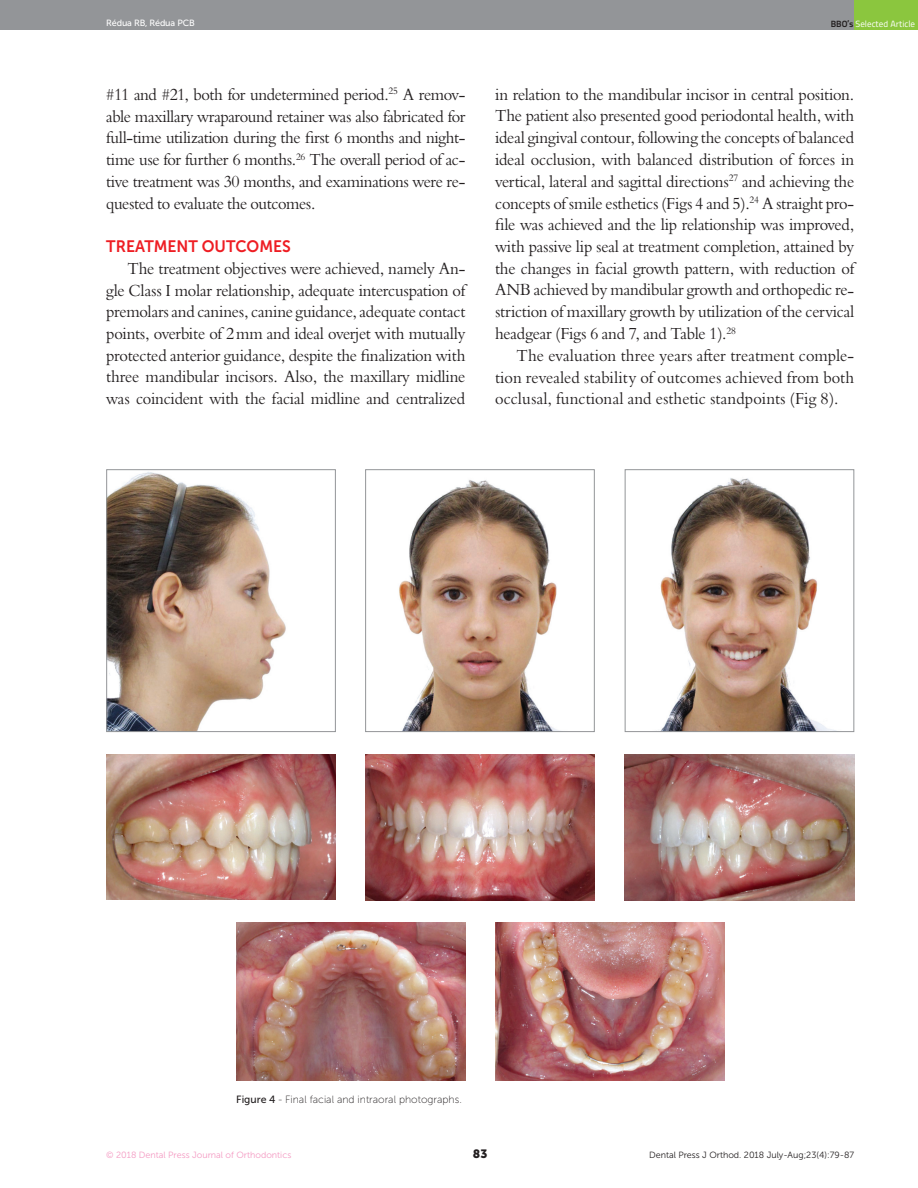
<style>
.page{position:relative;width:918px;height:1188px;background:#fff}
.page>*{position:absolute;margin:0;border:0;box-sizing:border-box;transform-origin:0 0}
.t1{font:16.5px/21.8px "Bergamo Std";letter-spacing:-.01em;color:#231f20;text-align:justify;scale:.95 1}
.t2{font:16.5px "Museo Sans 700";color:#ee1d23;scale:.95 1}
.t3{font:12px "Museo Sans 900";color:#231f20}
.t4{font:10.5px "Museo Sans 100";color:#231f20}
.t5{font:9px "Museo Sans 300";color:#231f20}
.t6{font:9px "Museo Sans 300";color:#f499c2}
.t7{font:9px "Titillium Text 22 L";color:#fff}
.t8{font:9px "Museo Sans 500";letter-spacing:-.015em;color:#fff}
.s1{font-weight:700;color:#231f20}
.s2{font-family:"Museo Sans 500"}
</style>
<div class="page">
<div style="left:0;top:0;width:918px;height:30px;background:#939598"></div>
<div style="left:854px;top:0;width:64px;height:30px;background:#8bc63e"></div>
<img style="left:108px;top:472px;width:178px;height:258px">
<div style="left:106px;top:469px;width:230px;height:263px;border:1px solid #939598"></div>
<img style="left:399px;top:480px;width:158px;height:250px">
<div style="left:365px;top:469px;width:230px;height:263px;border:1px solid #939598"></div>
<img style="left:660px;top:478px;width:173px;height:252px">
<div style="left:625px;top:469px;width:229px;height:263px;border:1px solid #939598"></div>
<img style="left:106px;top:754px;width:230px;height:146px">
<img style="left:365px;top:755px;width:230px;height:145px">
<img style="left:625px;top:755px;width:229px;height:145px">
<img style="left:236px;top:922px;width:230px;height:159px">
<img style="left:495px;top:922px;width:230px;height:159px">
<p class="t8" style="left:106px;top:18px;width:90px">Rédua RB, Rédua PCB</p>
<p class="t1" style="left:106px;top:83px;width:379px">#11 and #21, both for undetermined period.<sup>25</sup> A remov&shy;able maxillary wraparound retainer was also fabricated for full-time utilization during the first 6 months and night&shy;time use for further 6 months.<sup>26</sup> The overall period of ac&shy;tive treatment was 30 months, and examinations were re&shy;quested to evaluate the outcomes.</p>
<p class="t2" style="left:106px;top:237px;width:196px">TREATMENT OUTCOMES</p>
<p class="t1" style="left:106px;top:257px;width:380px;text-indent:21px">The treatment objectives were achieved, namely An&shy;gle Class I molar relationship, adequate intercuspation of premolars and canines, canine guidance, adequate contact points, overbite of 2mm and ideal overjet with mutually protected anterior guidance, despite the finalization with three mandibular incisors. Also, the maxillary midline was coincident with the facial midline and centralized</p>
<p class="t7" style="left:831px;top:17px;width:86px"><span class="s1">BBO’s</span> Selected Article</p>
<p class="t1" style="left:495px;top:83px;width:380px">in relation to the mandibular incisor in central position.<br>The patient also presented good periodontal health, with ideal gingival contour, following the concepts of balanced ideal occlusion, with balanced distribution of forces in vertical, lateral and sagittal directions<sup>27</sup> and achieving the concepts of smile esthetics (Figs 4 and 5).<sup>24</sup> A straight pro&shy;file was achieved and the lip relationship was improved, with passive lip seal at treatment completion, attained by the changes in facial growth pattern, with reduction of ANB achieved by mandibular growth and orthopedic re&shy;striction of maxillary growth by utilization of the cervical headgear (Figs 6 and 7, and Table 1).<sup>28</sup></p>
<p class="t1" style="left:495px;top:344px;width:379px;text-indent:21px">The evaluation three years after treatment comple&shy;tion revealed stability of outcomes achieved from both occlusal, functional and esthetic standpoints (Fig 8).</p>
<p class="t4" style="left:236px;top:1093px;width:227px"><span class="s2">Figure 4</span> - Final facial and intraoral photographs.</p>
<p class="t6" style="left:106px;top:1150px;width:187px">© 2018 Dental Press Journal of Orthodontics</p>
<p class="t3" style="left:473px;top:1147px;width:16px">83</p>
<p class="t5" style="left:649px;top:1150px;width:207px">Dental Press J Orthod. 2018 July-Aug;23(4):79-87</p>
</div>
